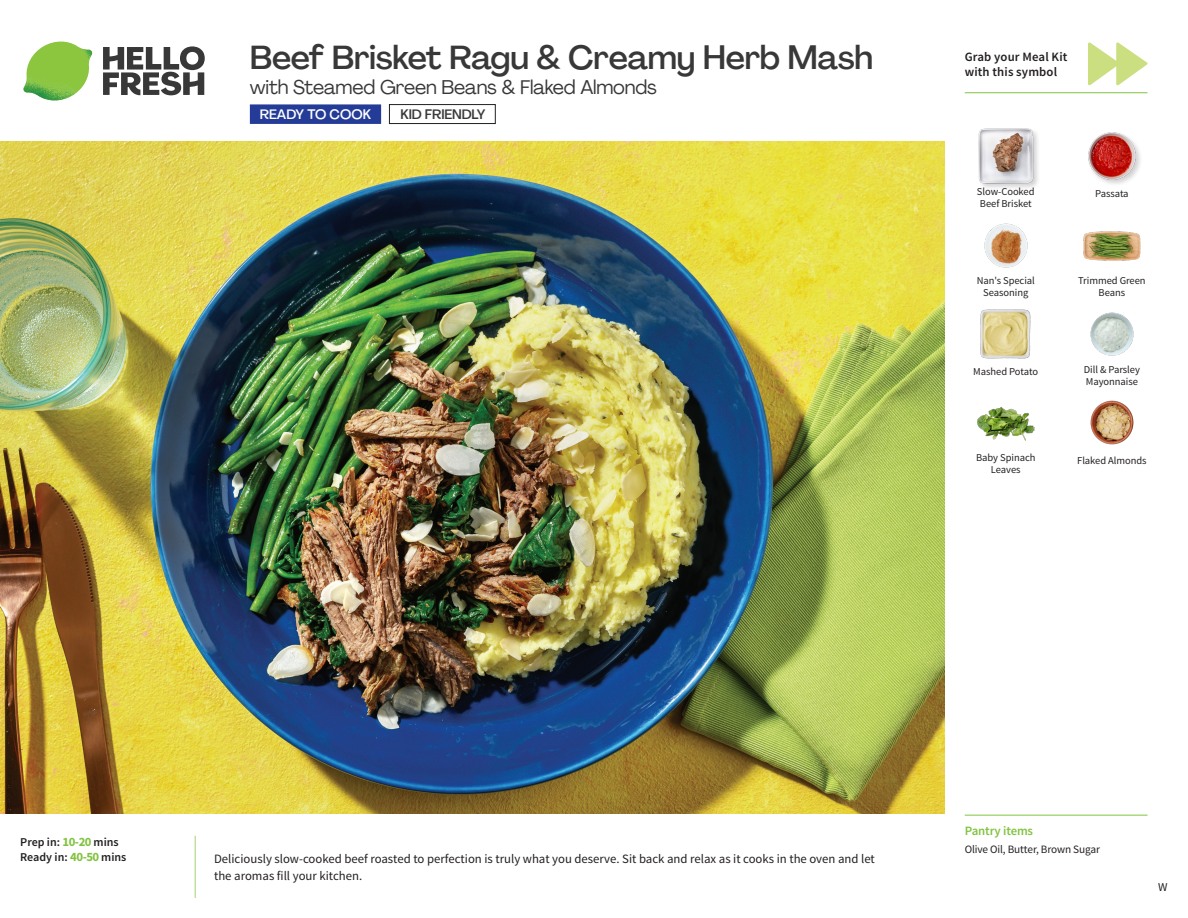
<style>
.page{position:relative;width:1188px;height:918px;background:#fff}
.page>*{position:absolute;margin:0;border:0;box-sizing:border-box;transform-origin:0 0}
._15_Titel_UK{font:500 33px "Agrandir";letter-spacing:-.015em;color:#383839}
._15_Titel_UK-2{font:19.5px "Agrandir";letter-spacing:-.01em;color:#383839}
.t1{font:500 13.5px "Agrandir";color:#fff}
.t2{font:500 13.5px "Agrandir";letter-spacing:-.01em;color:#383839}
.Step_6_Text_AU{font:12.75px/16.5px "Source Sans Pro";color:#231f20}
.t3{font:600 12.75px/15px "Source Sans Pro";letter-spacing:.01em;color:#231f20}
._04_Headers_Front{font:600 12.75px "Source Sans Pro";letter-spacing:-.01em;color:#81c340}
._04_Intro{font:600 12px "Source Sans Pro";color:#231f20}
.t4{font:12px "Source Sans Pro";color:#231f20}
._05_Pantry{font:11.25px "Source Sans Pro";letter-spacing:-.01em;color:#231f20}
._18_FRONT_ingredients{font:10.5px/12px "Source Sans Pro";letter-spacing:-.005em;color:#231f20;text-align:center}
.s1{font-weight:700;font-size:12.75px;color:#81c340}
</style>
<div class="page">
<svg style="left:103px;top:46px;width:102px;height:49px"></svg>
<img style="left:23px;top:42px;width:69px;height:59px">
<img style="left:0;top:142px;width:945px;height:672px">
<svg style="left:381px;top:109px;width:8px;height:10px"></svg>
<div style="left:250px;top:104px;width:131px;height:20px;background:#243c97"></div>
<svg style="left:1088px;top:42px;width:60px;height:43px"></svg>
<div style="left:389px;top:104px;width:107px;height:20px;border:1px solid #231f20"></div>
<img style="left:1090px;top:312px;width:44px;height:44px">
<img style="left:1090px;top:400px;width:44px;height:45px">
<img style="left:977px;top:407px;width:57px;height:34px">
<img style="left:981px;top:309px;width:50px;height:50px">
<img style="left:984px;top:223px;width:44px;height:45px">
<img style="left:1083px;top:231px;width:58px;height:30px">
<div style="left:977px;top:127px;width:64px;height:63px;background:#231f20;opacity:.2"></div>
<img style="left:977px;top:127px;width:57px;height:58px">
<img style="left:1088px;top:132px;width:52px;height:52px">
<hr style="left:965px;top:815px;width:183px;height:1px;background:#81c340">
<hr style="left:965px;top:92px;width:183px;height:1px;background:#81c340">
<p class="_15_Titel_UK" style="left:250px;top:37px;width:625px">Beef Brisket Ragu &amp; Creamy Herb Mash</p>
<p class="_15_Titel_UK-2" style="left:250px;top:75px;width:408px">with Steamed Green Beans &amp; Flaked Almonds</p>
<p class="t1" style="left:260px;top:106px;width:113px">READY TO COOK</p>
<p class="t2" style="left:401px;top:106px;width:86px">KID FRIENDLY</p>
<p class="t3" style="left:965px;top:50px;width:104px">Grab your Meal Kit with this symbol</p>
<p class="_18_FRONT_ingredients" style="left:977px;top:186px;width:59px">Slow-Cooked</p>
<p class="_18_FRONT_ingredients" style="left:1095px;top:188px;width:35px">Passata</p>
<p class="_18_FRONT_ingredients" style="left:980px;top:198px;width:53px">Beef Brisket</p>
<p class="_18_FRONT_ingredients" style="left:977px;top:275px;width:60px">Nan's Special<br>Seasoning</p>
<p class="_18_FRONT_ingredients" style="left:1078px;top:275px;width:69px">Trimmed Green<br>Beans</p>
<p class="_18_FRONT_ingredients" style="left:973px;top:366px;width:66px">Mashed Potato</p>
<p class="_18_FRONT_ingredients" style="left:1084px;top:364px;width:58px;text-align:left">Dill &amp; Parsley<br>Mayonnaise</p>
<p class="_18_FRONT_ingredients" style="left:976px;top:452px;width:61px">Baby Spinach<br>Leaves</p>
<p class="_18_FRONT_ingredients" style="left:1077px;top:454px;width:71px">Flaked Almonds</p>
<p class="_04_Intro" style="left:20px;top:835px;width:100px">Prep in: <span class="s1">10-20</span> mins</p>
<p class="_04_Intro" style="left:20px;top:850px;width:108px">Ready in: <span class="s1">40-50</span> mins</p>
<p class="Step_6_Text_AU" style="left:214px;top:851px;width:662px">Deliciously slow-cooked beef roasted to perfection is truly what you deserve. Sit back and relax as it cooks in the oven and let the aromas fill your kitchen.</p>
<p class="_04_Headers_Front" style="left:965px;top:822px;width:70px">Pantry items</p>
<p class="_05_Pantry" style="left:965px;top:842px;width:137px">Olive Oil, Butter, Brown Sugar</p>
<p class="t4" style="left:1158px;top:879px;width:11px">W</p>
</div>
